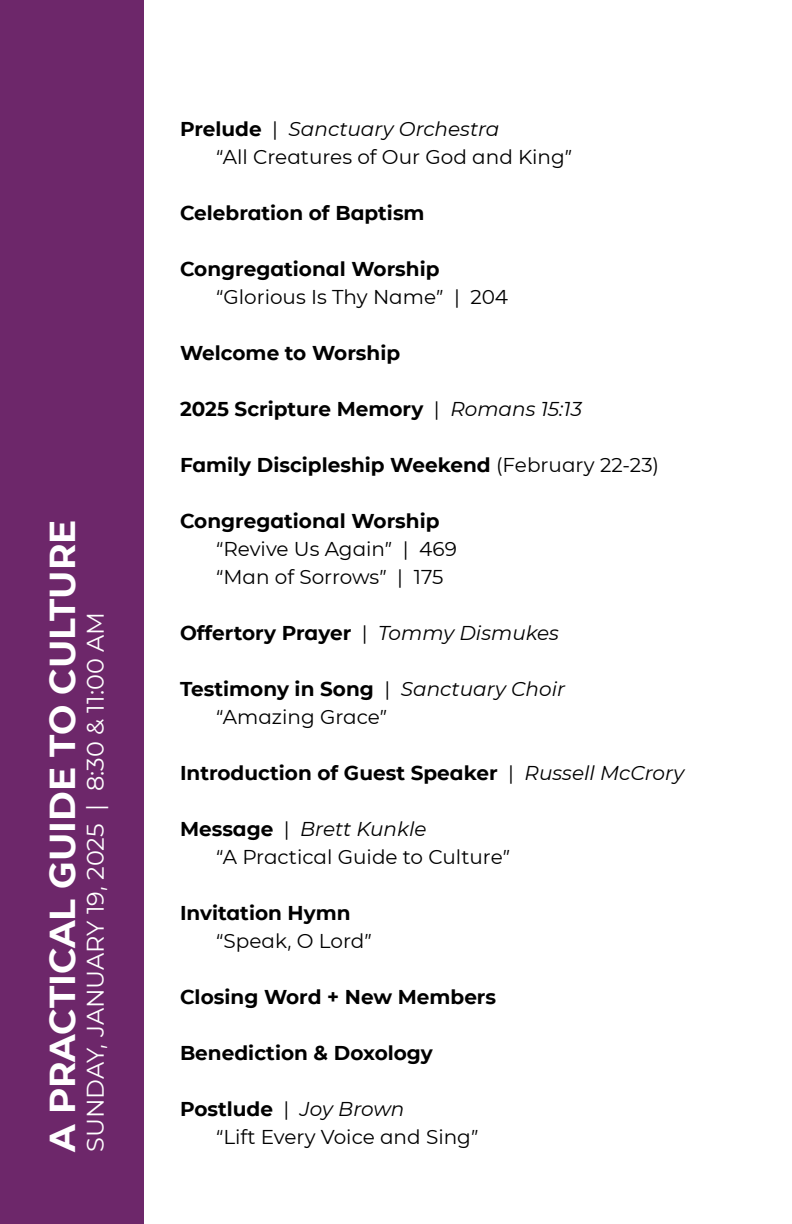
<style>
.page{position:relative;width:792px;height:1224px;background:#fff}
.page>*{position:absolute;margin:0;border:0;box-sizing:border-box;transform-origin:0 0}
.t1{font:36px "CMG Sans Bold CAPS";color:#fff}
.t2{font:24px "CMG Sans";color:#fff}
.t3{font:700 20px/28px "CMG Sans";color:#000}
.t4{font:20px/28px "CMG Sans";color:#000}
.s1{font-weight:700}
.s2{font-style:italic}
.s3{font-weight:400}
.s4{font-weight:400;font-style:italic}
</style>
<div class="page">
<div style="left:0;top:0;width:144px;height:1224px;background:#6d276a"></div>
<h1 class="t1" style="left:36px;top:1152px;width:634px;rotate:-90deg">A PRACTICAL GUIDE TO CULTURE</h1>
<p class="t2" style="left:79px;top:1152px;width:541px;rotate:-90deg">SUNDAY, JANUARY 19, 2025 | 8:30 &amp; 11:00 AM</p>
<p class="t4" style="left:216px;top:114px;width:358px;text-indent:-36px"><span class="s1">Prelude</span> | <span class="s2">Sanctuary Orchestra<br></span>“All Creatures of Our God and King”</p>
<p class="t3" style="left:180px;top:198px;width:246px">Celebration of Baptism</p>
<p class="t3" style="left:180px;top:254px;width:261px">Congregational Worship</p>
<p class="t4" style="left:216px;top:282px;width:294px">“Glorious Is Thy Name” | 204</p>
<p class="t3" style="left:180px;top:338px;width:222px">Welcome to Worship</p>
<p class="t3" style="left:180px;top:394px;width:403px">2025 Scripture Memory <span class="s3">|</span> <span class="s4">Romans 15:13</span></p>
<p class="t3" style="left:180px;top:450px;width:481px">Family Discipleship Weekend <span class="s3">(February 22-23)</span></p>
<p class="t3" style="left:180px;top:506px;width:261px">Congregational Worship</p>
<p class="t4" style="left:216px;top:534px;width:242px">“Revive Us Again” | 469 “Man of Sorrows” | 175</p>
<p class="t3" style="left:180px;top:618px;width:381px">Offertory Prayer <span class="s3">|</span> <span class="s4">Tommy Dismukes</span></p>
<p class="t3" style="left:216px;top:674px;width:351px;text-indent:-36px">Testimony in Song <span class="s3">|</span> <span class="s4">Sanctuary Choir </span><span class="s3">“Amazing Grace”</span></p>
<p class="t3" style="left:180px;top:758px;width:506px">Introduction of Guest Speaker <span class="s3">|</span> <span class="s4">Russell McCrory</span></p>
<p class="t4" style="left:216px;top:814px;width:296px;text-indent:-36px"><span class="s1">Message</span> | <span class="s2">Brett Kunkle<br></span>“A Practical Guide to Culture”</p>
<p class="t3" style="left:180px;top:898px;width:172px">Invitation Hymn</p>
<p class="t4" style="left:216px;top:926px;width:157px">“Speak, O Lord”</p>
<p class="t3" style="left:180px;top:982px;width:318px">Closing Word + New Members</p>
<p class="t3" style="left:180px;top:1038px;width:254px">Benediction &amp; Doxology</p>
<p class="t3" style="left:180px;top:1094px;width:226px">Postlude <span class="s3">|</span> <span class="s4">Joy Brown</span></p>
<p class="t4" style="left:216px;top:1122px;width:264px">“Lift Every Voice and Sing”</p>
</div>
